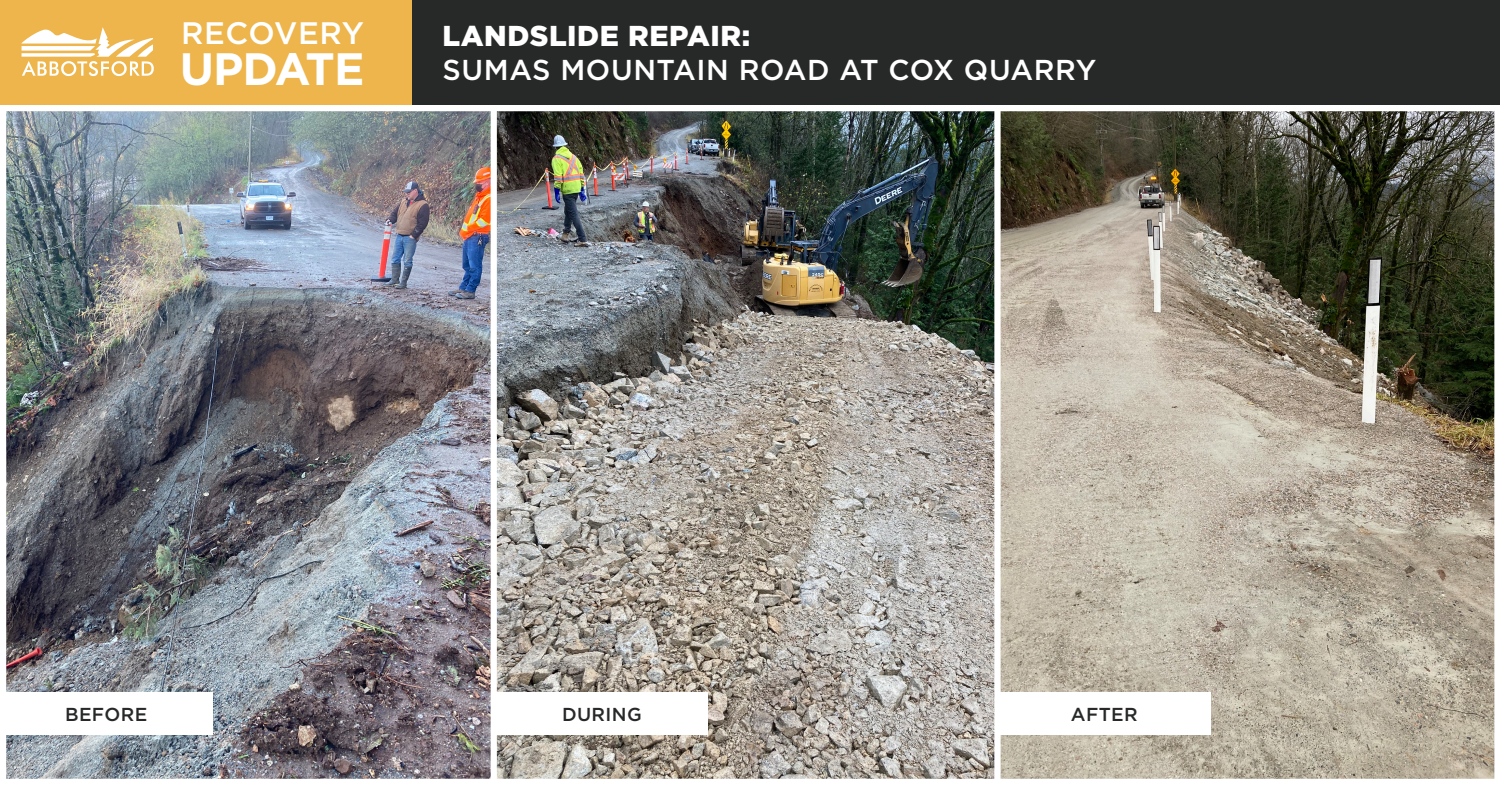
<style>
.page{position:relative;width:1500px;height:785px;background:#fff}
.page>*{position:absolute;margin:0;border:0;box-sizing:border-box;transform-origin:0 0}
.t1{font:700 45.38px "Gotham";letter-spacing:-.02em;color:#fff}
.t2{font:500 31px "Gotham";letter-spacing:.02em;color:#fff}
.t3{font:500 28.75px/33.9px "Gotham";letter-spacing:.02em;color:#fff}
.t4{font:500 18.75px "Gotham";letter-spacing:.02em;color:#272928}
.s1{font-weight:900}
</style>
<div class="page">
<img style="left:6px;top:111px;width:1488px;height:668px">
<div style="left:0;top:692px;width:212px;height:43px;background:#fff"></div>
<div style="left:496px;top:692px;width:212px;height:43px;background:#fff"></div>
<div style="left:998px;top:692px;width:213px;height:43px;background:#fff"></div>
<div style="left:491px;top:62px;width:6px;height:723px;background:#fff"></div>
<div style="left:994px;top:62px;width:7px;height:723px;background:#fff"></div>
<div style="left:0;top:0;width:1500px;height:108px;background:#272928"></div>
<div style="left:0;top:0;width:411px;height:108px;background:#edb54b"></div>
<div style="left:0;top:105px;width:1500px;height:6px;background:#fff"></div>
<svg style="left:21px;top:27px;width:133px;height:49px"></svg>
<p class="t2" style="left:181px;top:12px;width:184px">RECOVERY</p>
<p class="t1" style="left:180px;top:42px;width:186px">UPDATE</p>
<p class="t3" style="left:442px;top:19px;width:656px"><span class="s1">LANDSLIDE REPAIR:<br></span>SUMAS MOUNTAIN ROAD AT COX QUARRY</p>
<p class="t4" style="left:65px;top:702px;width:84px">BEFORE</p>
<p class="t4" style="left:562px;top:702px;width:81px">DURING</p>
<p class="t4" style="left:1071px;top:702px;width:68px">AFTER</p>
</div>
